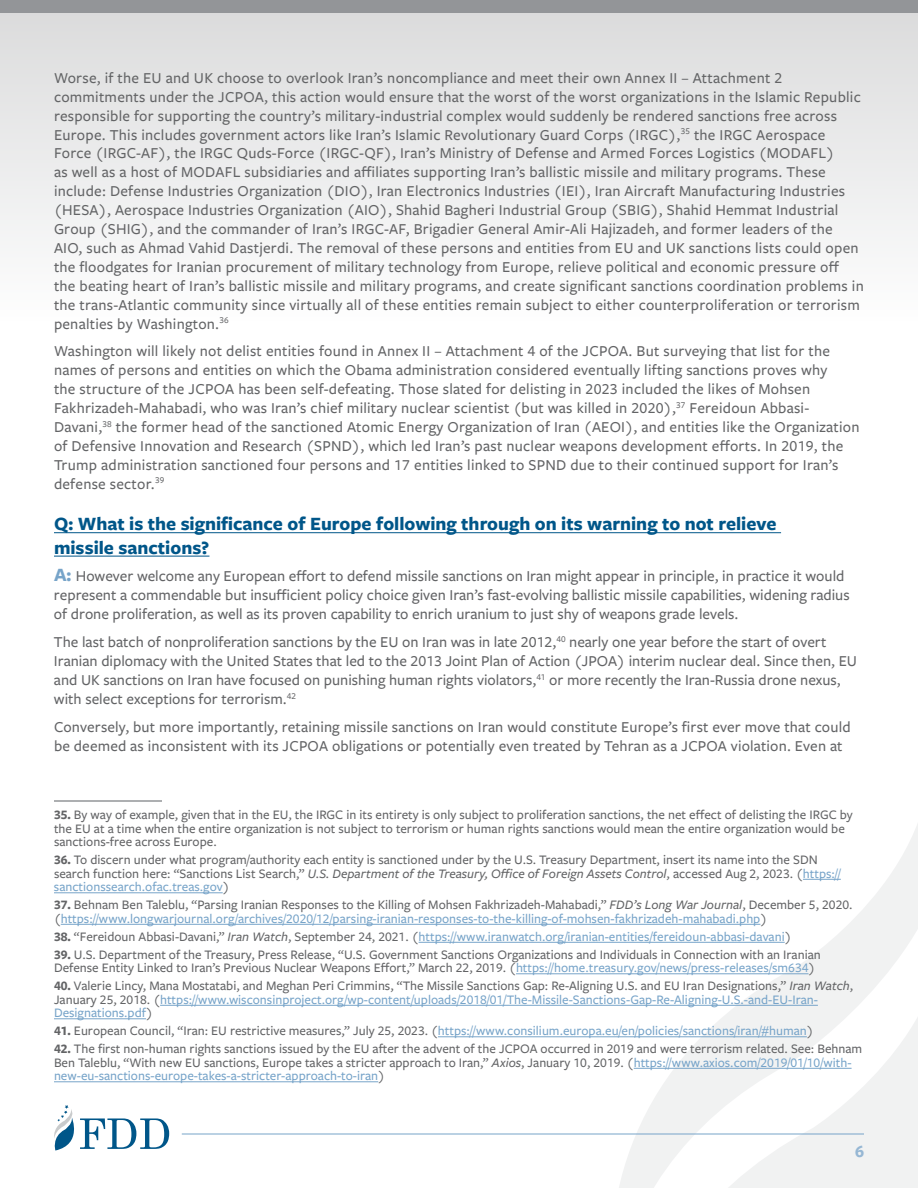
<style>
.page{position:relative;width:918px;height:1188px;background:#fff}
.page>*{position:absolute;margin:0;border:0;box-sizing:border-box;transform-origin:0 0}
.t1{font:700 19.5px/23.4px "Freight Sans Pro";color:#005689}
.t2{font:700 18px "Freight Sans Pro";color:#96b7d4}
.t3{font:500 15.75px/18.9px "Freight Sans Pro";letter-spacing:.015em;color:#636466}
.t4{font:500 13.5px/13.5px "Freight Sans Pro";color:#636466}
.t5{font:500 13.5px/13.5px "Freight Sans Pro";color:#77a4c9}
.s1{font-weight:700;font-size:19.5px;color:#77a4c9}
.s2{font-weight:700}
.s3{font-style:italic}
.s4{color:#77a4c9}
.s5{font-weight:700;color:#636466}
.s6{color:#636466}
.s7{font-style:italic;color:#636466}
</style>
<div class="page">
<div style="left:0;top:0;width:918px;height:339px;background:linear-gradient(to bottom,#d8d8d9,#fff)"></div>
<div style="left:0;top:0;width:918px;height:12px;background:#939598"></div>
<svg style="left:803px;top:824px;width:115px;height:77px"></svg>
<svg style="left:585px;top:901px;width:333px;height:287px"></svg>
<hr style="left:182px;top:1134px;width:682px;height:1px;background:#77a4c9">
<svg style="left:54px;top:1105px;width:115px;height:46px"></svg>
<hr style="left:54px;top:532px;width:727px;height:1px;background:#005689">
<hr style="left:54px;top:556px;width:155px;height:1px;background:#005689">
<hr style="left:54px;top:800px;width:108px;height:2px;background:#939598">
<hr style="left:803px;top:879px;width:38px;height:1px;background:#77a4c9">
<hr style="left:54px;top:893px;width:169px;height:1px;background:#77a4c9">
<hr style="left:61px;top:924px;width:699px;height:1px;background:#77a4c9">
<hr style="left:419px;top:942px;width:366px;height:1px;background:#77a4c9">
<hr style="left:516px;top:974px;width:293px;height:1px;background:#77a4c9">
<hr style="left:160px;top:1005px;width:658px;height:1px;background:#77a4c9">
<hr style="left:54px;top:1019px;width:92px;height:1px;background:#77a4c9">
<hr style="left:438px;top:1037px;width:369px;height:1px;background:#77a4c9">
<hr style="left:634px;top:1068px;width:218px;height:1px;background:#77a4c9">
<hr style="left:54px;top:1082px;width:324px;height:1px;background:#77a4c9">
<p class="t3" style="left:54px;top:70px;width:811px">Worse, if the EU and UK choose to overlook Iran’s noncompliance and meet their own Annex II – Attachment 2 commitments under the JCPOA, this action would ensure that the worst of the worst organizations in the Islamic Republic responsible for supporting the country’s military-industrial complex would suddenly be rendered sanctions free across Europe. This includes government actors like Iran’s Islamic Revolutionary Guard Corps (IRGC),<sup>35</sup> the IRGC Aerospace Force (IRGC-AF), the IRGC Quds-Force (IRGC-QF), Iran’s Ministry of Defense and Armed Forces Logistics (MODAFL)<br>as well as a host of MODAFL subsidiaries and affiliates supporting Iran’s ballistic missile and military programs. These include: Defense Industries Organization (DIO), Iran Electronics Industries (IEI), Iran Aircraft Manufacturing Industries (HESA), Aerospace Industries Organization (AIO), Shahid Bagheri Industrial Group (SBIG), Shahid Hemmat Industrial Group (SHIG), and the commander of Iran’s IRGC-AF, Brigadier General Amir-Ali Hajizadeh, and former leaders of the AIO, such as Ahmad Vahid Dastjerdi. The removal of these persons and entities from EU and UK sanctions lists could open the floodgates for Iranian procurement of military technology from Europe, relieve political and economic pressure off the beating heart of Iran’s ballistic missile and military programs, and create significant sanctions coordination problems in the trans-Atlantic community since virtually all of these entities remain subject to either counterproliferation or terrorism penalties by Washington.<sup>36</sup></p>
<p class="t3" style="left:54px;top:343px;width:807px">Washington will likely not delist entities found in Annex II – Attachment 4 of the JCPOA. But surveying that list for the names of persons and entities on which the Obama administration considered eventually lifting sanctions proves why<br>the structure of the JCPOA has been self-defeating. Those slated for delisting in 2023 included the likes of Mohsen Fakhrizadeh-Mahabadi, who was Iran’s chief military nuclear scientist (but was killed in 2020),<sup>37</sup> Fereidoun Abbasi-Davani,<sup>38</sup> the former head of the sanctioned Atomic Energy Organization of Iran (AEOI), and entities like the Organization of Defensive Innovation and Research (SPND), which led Iran’s past nuclear weapons development efforts. In 2019, the Trump administration sanctioned four persons and 17 entities linked to SPND due to their continued support for Iran’s defense sector.<sup>39</sup></p>
<p class="t1" style="left:54px;top:514px;width:724px">Q: What is the significance of Europe following through on its warning to not relieve missile sanctions?</p>
<p class="t3" style="left:54px;top:568px;width:797px"><span class="s1">A:</span> However welcome any European effort to defend missile sanctions on Iran might appear in principle, in practice it would represent a commendable but insufficient policy choice given Iran’s fast-evolving ballistic missile capabilities, widening radius of drone proliferation, as well as its proven capability to enrich uranium to just shy of weapons grade levels.</p>
<p class="t3" style="left:54px;top:634px;width:805px">The last batch of nonproliferation sanctions by the EU on Iran was in late 2012,<sup>40</sup> nearly one year before the start of overt Iranian diplomacy with the United States that led to the 2013 Joint Plan of Action (JPOA) interim nuclear deal. Since then, EU and UK sanctions on Iran have focused on punishing human rights violators,<sup>41</sup> or more recently the Iran-Russia drone nexus, with select exceptions for terrorism.<sup>42</sup></p>
<p class="t3" style="left:54px;top:719px;width:798px">Conversely, but more importantly, retaining missile sanctions on Iran would constitute Europe’s first ever move that could be deemed as inconsistent with its JCPOA obligations or potentially even treated by Tehran as a JCPOA violation. Even at</p>
<p class="t4" style="left:54px;top:809px;width:800px"><span class="s2">35.</span> By way of example, given that in the EU, the IRGC in its entirety is only subject to proliferation sanctions, the net effect of delisting the IRGC by the EU at a time when the entire organization is not subject to terrorism or human rights sanctions would mean the entire organization would be sanctions-free across Europe.</p>
<p class="t4" style="left:54px;top:854px;width:788px"><span class="s2">36.</span> To discern under what program/authority each entity is sanctioned under by the U.S. Treasury Department, insert its name into the SDN search function here: “Sanctions List Search,” <span class="s3">U.S. Department of the Treasury, Office of Foreign Assets Control</span>, accessed Aug 2, 2023. (<span class="s4">https:// sanctionssearch.ofac.treas.gov</span>)</p>
<p class="t5" style="left:54px;top:899px;width:800px"><span class="s5">37.</span> <span class="s6">Behnam Ben Taleblu, “Parsing Iranian Responses to the Killing of Mohsen Fakhrizadeh-Mahabadi,”</span> <span class="s7">FDD’s Long War Journal</span><span class="s6">, December 5, 2020. (</span>https://www.longwarjournal.org/archives/2020/12/parsing-iranian-responses-to-the-killing-of-mohsen-fakhrizadeh-mahabadi.php<span class="s6">)</span></p>
<p class="t5" style="left:54px;top:931px;width:739px"><span class="s5">38.</span> <span class="s6">“Fereidoun Abbasi-Davani,”</span> <span class="s7">Iran Watch</span><span class="s6">, September 24, 2021. (</span>https://www.iranwatch.org/iranian-entities/fereidoun-abbasi-davani<span class="s6">)</span></p>
<p class="t4" style="left:54px;top:949px;width:768px"><span class="s2">39.</span> U.S. Department of the Treasury, Press Release, “U.S. Government Sanctions Organizations and Individuals in Connection with an Iranian<br>Defense Entity Linked to Iran’s Previous Nuclear Weapons Effort,” March 22, 2019. (<span class="s4">https://home.treasury.gov/news/press-releases/sm634</span>)</p>
<p class="t5" style="left:54px;top:980px;width:801px"><span class="s5">40.</span> <span class="s6">Valerie Lincy, Mana Mostatabi, and Meghan Peri Crimmins, “The Missile Sanctions Gap: Re-Aligning U.S. and EU Iran Designations,”</span> <span class="s7">Iran Watch</span><span class="s6">,<br>January 25, 2018. (</span>https://www.wisconsinproject.org/wp-content/uploads/2018/01/The-Missile-Sanctions-Gap-Re-Aligning-U.S.-and-EU-Iran-<br>Designations.pdf<span class="s6">)</span></p>
<p class="t5" style="left:54px;top:1025px;width:761px"><span class="s5">41.</span> <span class="s6">European Council, “Iran: EU restrictive measures,” July 25, 2023. (</span>https://www.consilium.europa.eu/en/policies/sanctions/iran/#human<span class="s6">)</span></p>
<p class="t4" style="left:54px;top:1043px;width:810px"><span class="s2">42.</span> The first non-human rights sanctions issued by the EU after the advent of the JCPOA occurred in 2019 and were terrorism related. See: Behnam<br>Ben Taleblu, “With new EU sanctions, Europe takes a stricter approach to Iran,” <span class="s3">Axios</span>, January 10, 2019. (<span class="s4">https://www.axios.com/2019/01/10/with&shy;new-eu-sanctions-europe-takes-a-stricter-approach-to-iran</span>)</p>
<p class="t2" style="left:855px;top:1145px;width:10px">6</p>
</div>
